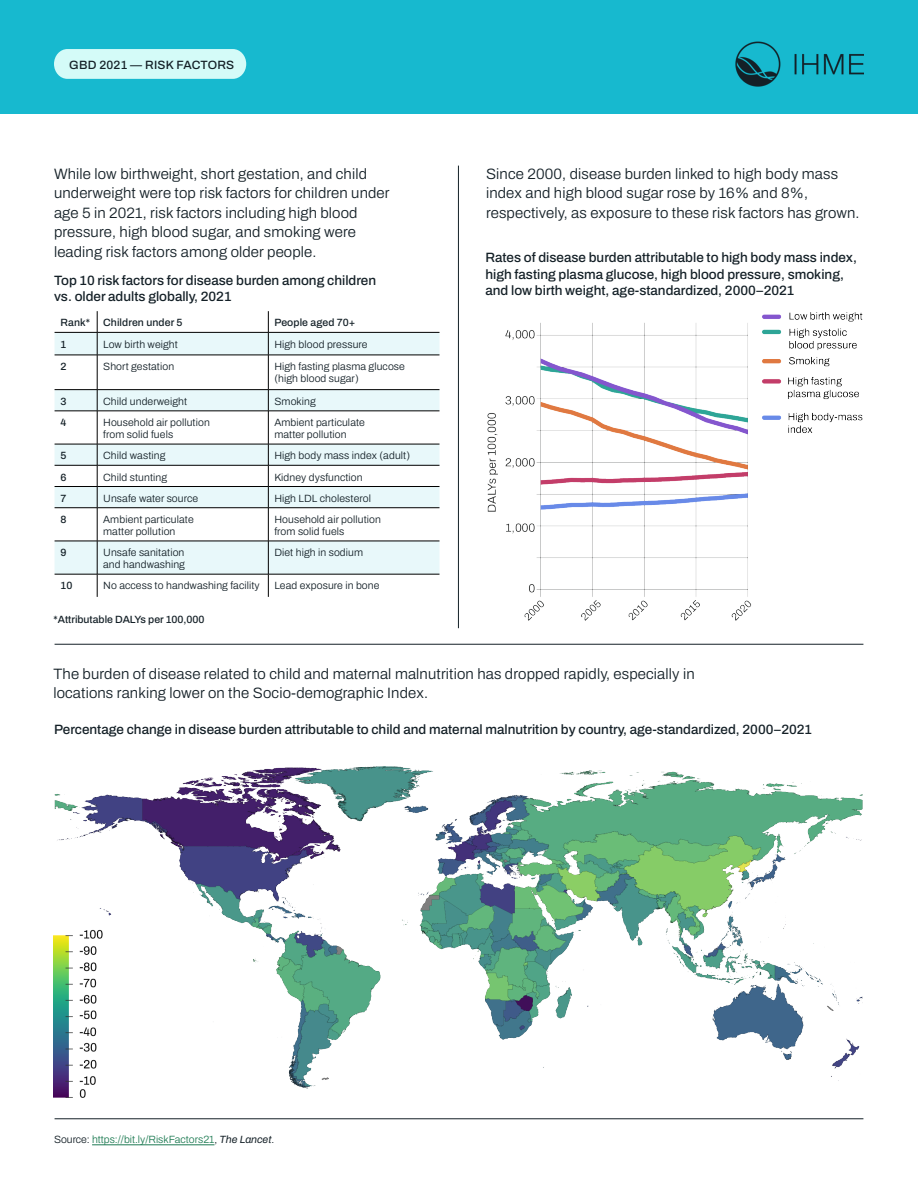
<style>
.page{position:relative;width:918px;height:1188px;background:#fff}
.page>*{position:absolute;margin:0;border:0;box-sizing:border-box;transform-origin:0 0}
.Body{font:300 15px/19.5px "Archivo";letter-spacing:.01em;color:#142027}
.Figure_title{font:500 13.5px/16.2px "Archivo";color:#142027}
.GBD_bug{font:500 12px "Archivo";letter-spacing:.02em;color:#142027}
.Table{font:300 10.5px/12px "Archivo";letter-spacing:.01em;color:#142027}
.Footnote{font:300 10.5px "Archivo";color:#1e7b53}
.Table-2{font:500 10.5px "Archivo";letter-spacing:.01em;color:#142027}
.Footnote-2{font:500 10.5px "Archivo";color:#142027}
.s1{color:#142027}
.s2{font-weight:400;font-style:italic;color:#142027}
</style>
<div class="page">
<div style="left:0;top:0;width:918px;height:113px;background:#17b9cf"></div>
<div style="left:54px;top:49px;width:192px;height:30px;background:#d4fbf8;border-radius:14px"></div>
<img style="left:736px;top:41px;width:128px;height:46px">
<hr style="left:55px;top:1118px;width:808px;height:1px;background:#142027">
<hr style="left:55px;top:644px;width:808px;height:1px;background:#142027">
<hr style="left:458px;top:166px;width:1px;height:462px;background:#142027">
<hr style="left:92px;top:1145px;width:122px;height:1px;background:#1e7b53">
<img style="left:487px;top:312px;width:376px;height:309px">
<svg style="left:55px;top:332px;width:385px;height:242px;fill:#e8f8fa"></svg>
<hr style="left:55px;top:332px;width:42px;height:1px;background:#000">
<hr style="left:97px;top:332px;width:171px;height:1px;background:#000">
<svg style="left:97px;top:311px;width:1px;height:44px"></svg>
<hr style="left:268px;top:332px;width:171px;height:1px;background:#000">
<svg style="left:268px;top:311px;width:1px;height:44px"></svg>
<hr style="left:55px;top:355px;width:42px;height:1px;background:#000">
<hr style="left:97px;top:355px;width:171px;height:1px;background:#000">
<hr style="left:97px;top:355px;width:1px;height:34px;background:#000">
<hr style="left:268px;top:355px;width:171px;height:1px;background:#000">
<hr style="left:268px;top:355px;width:1px;height:34px;background:#000">
<hr style="left:55px;top:389px;width:42px;height:1px;background:#000">
<hr style="left:97px;top:389px;width:171px;height:1px;background:#000">
<svg style="left:97px;top:390px;width:1px;height:21px"></svg>
<hr style="left:268px;top:389px;width:171px;height:1px;background:#000">
<svg style="left:268px;top:390px;width:1px;height:21px"></svg>
<hr style="left:55px;top:411px;width:42px;height:1px;background:#000">
<hr style="left:97px;top:411px;width:171px;height:1px;background:#000">
<hr style="left:97px;top:411px;width:1px;height:33px;background:#000">
<hr style="left:268px;top:411px;width:171px;height:1px;background:#000">
<hr style="left:268px;top:411px;width:1px;height:33px;background:#000">
<hr style="left:55px;top:444px;width:42px;height:1px;background:#000">
<hr style="left:97px;top:444px;width:171px;height:1px;background:#000">
<hr style="left:268px;top:444px;width:171px;height:1px;background:#000">
<hr style="left:55px;top:465px;width:42px;height:1px;background:#000">
<hr style="left:97px;top:465px;width:171px;height:1px;background:#000">
<hr style="left:268px;top:465px;width:171px;height:1px;background:#000">
<hr style="left:55px;top:486px;width:42px;height:1px;background:#000">
<hr style="left:97px;top:486px;width:171px;height:1px;background:#000">
<svg style="left:97px;top:444px;width:1px;height:63px"></svg>
<hr style="left:268px;top:486px;width:171px;height:1px;background:#000">
<svg style="left:268px;top:444px;width:1px;height:63px"></svg>
<hr style="left:55px;top:507px;width:42px;height:1px;background:#000">
<hr style="left:97px;top:507px;width:171px;height:1px;background:#000">
<hr style="left:97px;top:508px;width:1px;height:33px;background:#000">
<hr style="left:268px;top:507px;width:171px;height:1px;background:#000">
<hr style="left:268px;top:508px;width:1px;height:33px;background:#000">
<hr style="left:55px;top:541px;width:42px;height:1px;background:#000">
<hr style="left:97px;top:541px;width:171px;height:1px;background:#000">
<hr style="left:97px;top:541px;width:1px;height:33px;background:#000">
<hr style="left:268px;top:541px;width:171px;height:1px;background:#000">
<hr style="left:268px;top:541px;width:1px;height:33px;background:#000">
<hr style="left:55px;top:574px;width:42px;height:1px;background:#000">
<hr style="left:97px;top:574px;width:171px;height:1px;background:#000">
<svg style="left:97px;top:574px;width:1px;height:23px"></svg>
<hr style="left:268px;top:574px;width:171px;height:1px;background:#000">
<svg style="left:268px;top:574px;width:1px;height:23px"></svg>
<img style="left:54px;top:766px;width:809px;height:332px">
<p class="GBD_bug" style="left:69px;top:55px;width:167px">GBD 2021 — RISK FACTORS</p>
<p class="Body" style="left:54px;top:164px;width:337px">While low birthweight, short gestation, and child underweight were top risk factors for children under age 5 in 2021, risk factors including high blood pressure, high blood sugar, and smoking were leading risk factors among older people.</p>
<p class="Body" style="left:486px;top:164px;width:375px">Since 2000, disease burden linked to high body mass index and high blood sugar rose by 16% and 8%, respectively, as exposure to these risk factors has grown.</p>
<p class="Figure_title" style="left:485px;top:250px;width:373px">Rates of disease burden attributable to high body mass index, high fasting plasma glucose, high blood pressure, smoking, and low birth weight, age-standardized, 2000–2021</p>
<p class="Figure_title" style="left:54px;top:272px;width:324px">Top 10 risk factors for disease burden among children vs. older adults globally, 2021</p>
<p class="Table-2" style="left:61px;top:315px;width:31px">Rank*</p>
<p class="Table-2" style="left:103px;top:315px;width:81px">Children under 5</p>
<p class="Table-2" style="left:274px;top:315px;width:83px">People aged 70+</p>
<p class="Table-2" style="left:61px;top:336px;width:7px">1</p>
<p class="Table" style="left:103px;top:338px;width:76px">Low birth weight</p>
<p class="Table" style="left:274px;top:338px;width:95px">High blood pressure</p>
<p class="Table-2" style="left:61px;top:359px;width:7px">2</p>
<p class="Table" style="left:103px;top:361px;width:72px">Short gestation</p>
<p class="Table" style="left:274px;top:361px;width:132px">High fasting plasma glucose (high blood sugar)</p>
<p class="Table-2" style="left:61px;top:393px;width:8px">3</p>
<p class="Table" style="left:103px;top:395px;width:85px">Child underweight</p>
<p class="Table" style="left:274px;top:395px;width:43px">Smoking</p>
<p class="Table-2" style="left:61px;top:415px;width:7px">4</p>
<p class="Table" style="left:103px;top:416px;width:108px">Household air pollution from solid fuels</p>
<p class="Table" style="left:274px;top:416px;width:92px">Ambient particulate matter pollution</p>
<p class="Table-2" style="left:61px;top:448px;width:8px">5</p>
<p class="Table" style="left:103px;top:450px;width:64px">Child wasting</p>
<p class="Table" style="left:274px;top:450px;width:137px">High body mass index (adult)</p>
<p class="Table-2" style="left:61px;top:469px;width:8px">6</p>
<p class="Table" style="left:103px;top:471px;width:65px">Child stunting</p>
<p class="Table" style="left:274px;top:471px;width:90px">Kidney dysfunction</p>
<p class="Table-2" style="left:61px;top:490px;width:7px">7</p>
<p class="Table" style="left:103px;top:492px;width:97px">Unsafe water source</p>
<p class="Table" style="left:274px;top:492px;width:98px">High LDL cholesterol</p>
<p class="Table-2" style="left:61px;top:511px;width:8px">8</p>
<p class="Table" style="left:103px;top:513px;width:92px">Ambient particulate matter pollution</p>
<p class="Table" style="left:274px;top:513px;width:108px">Household air pollution from solid fuels</p>
<p class="Table-2" style="left:61px;top:545px;width:8px">9</p>
<p class="Table" style="left:103px;top:547px;width:83px">Unsafe sanitation and handwashing</p>
<p class="Table" style="left:274px;top:547px;width:90px">Diet high in sodium</p>
<p class="Table-2" style="left:61px;top:578px;width:13px">10</p>
<p class="Table" style="left:103px;top:580px;width:158px">No access to handwashing facility</p>
<p class="Table" style="left:274px;top:580px;width:107px">Lead exposure in bone</p>
<p class="Footnote-2" style="left:53px;top:612px;width:153px">*Attributable DALYs per 100,000</p>
<p class="Body" style="left:53px;top:664px;width:643px">The burden of disease related to child and maternal malnutrition has dropped rapidly, especially in locations ranking lower on the Socio-demographic Index.</p>
<p class="Figure_title" style="left:54px;top:721px;width:759px">Percentage change in disease burden attributable to child and maternal malnutrition by country, age-standardized, 2000–2021</p>
<p class="Footnote" style="left:54px;top:1132px;width:222px"><span class="s1">Source:</span> https://bit.ly/RiskFactors21<span class="s1">,</span> <span class="s2">The Lancet</span><span class="s1">.</span></p>
</div>
